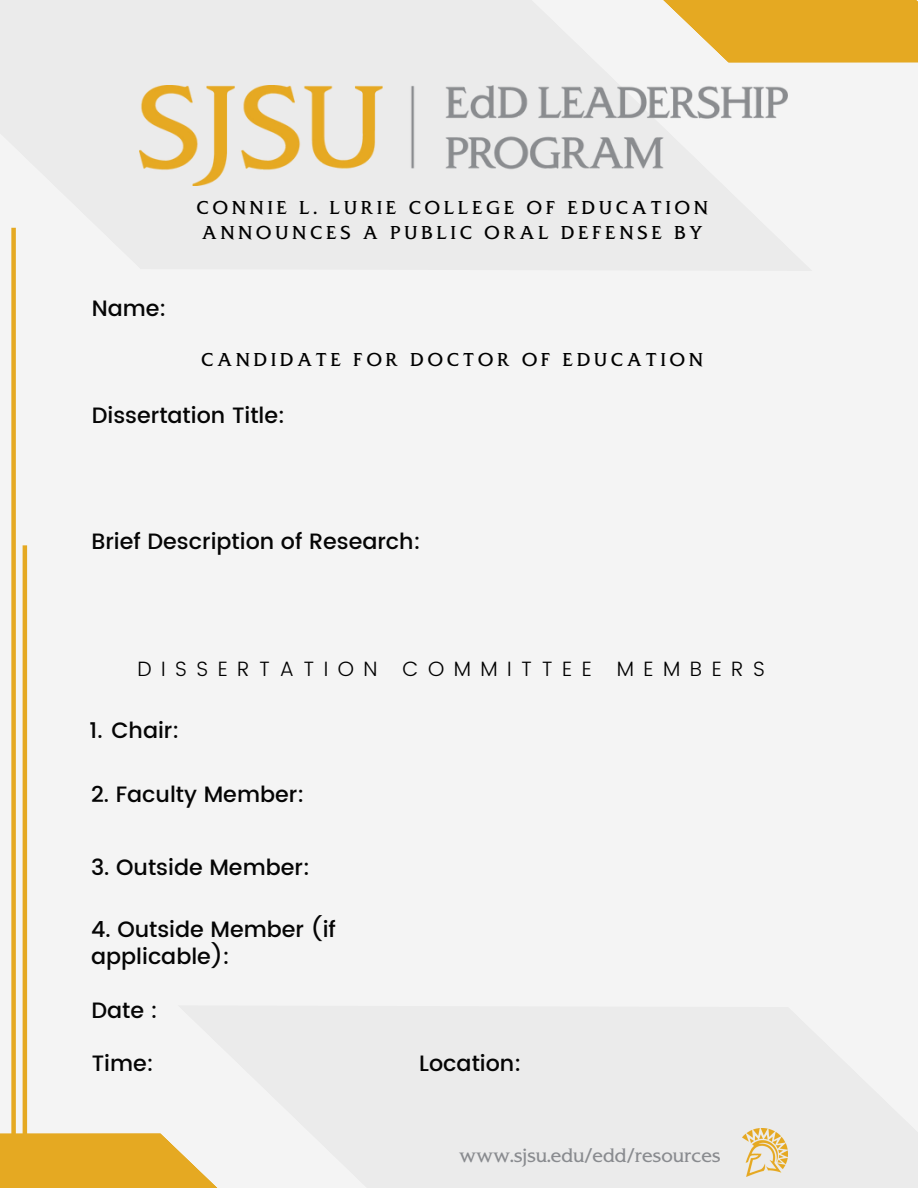
<style>
.page{position:relative;width:918px;height:1188px;background:#f4f4f4}
.page>*{position:absolute;margin:0;border:0;box-sizing:border-box;transform-origin:0 0}
.t1{font:500 22.2px/26.5px "Poppins";color:#050505}
.t2{font:300 20.7px "Poppins";letter-spacing:.455em;color:#000}
.t3{font:17.85px "SJSU Spartan";color:#898b8f}
.t4{font:17.7px "SJSU Spartan";letter-spacing:.23em;color:#000}
</style>
<div class="page">
<svg style="left:663px;top:0;width:255px;height:63px;background:#e7b33e"></svg>
<svg style="left:0;top:1133px;width:218px;height:55px;background:#e7b33e"></svg>
<div style="left:11px;top:228px;width:5px;height:911px;background:#e5a922"></div>
<hr style="left:23px;top:545px;width:4px;height:612px;background:#e5a922">
<img style="left:140px;top:85px;width:648px;height:101px">
<img style="left:743px;top:1128px;width:45px;height:49px">
<p class="t1" style="left:92px;top:295px;width:76px">Name:</p>
<p class="t4" style="left:197px;top:196px;width:512px">CONNIE L. LURIE COLLEGE OF EDUCATION</p>
<p class="t4" style="left:202px;top:221px;width:502px">ANNOUNCES A PUBLIC ORAL DEFENSE BY</p>
<p class="t4" style="left:202px;top:348px;width:503px">CANDIDATE FOR DOCTOR OF EDUCATION</p>
<p class="t1" style="left:92px;top:402px;width:195px">Dissertation Title:</p>
<p class="t1" style="left:91px;top:528px;width:331px">Brief Description of Research:</p>
<p class="t2" style="left:138px;top:657px;width:629px">DISSERTATION COMMITTEE MEMBERS</p>
<p class="t1" style="left:90px;top:718px;width:91px">1. Chair:</p>
<p class="t1" style="left:91px;top:781px;width:215px">2. Faculty Member:</p>
<p class="t1" style="left:91px;top:855px;width:220px">3. Outside Member:</p>
<p class="t1" style="left:91px;top:916px;width:246px">4. Outside Member (if applicable):</p>
<p class="t1" style="left:91px;top:997px;width:68px">Date :</p>
<p class="t1" style="left:92px;top:1050px;width:63px">Time:</p>
<p class="t1" style="left:419px;top:1050px;width:103px">Location:</p>
<p class="t3" style="left:459px;top:1144px;width:263px">www.sjsu.edu/edd/resources</p>
</div>
